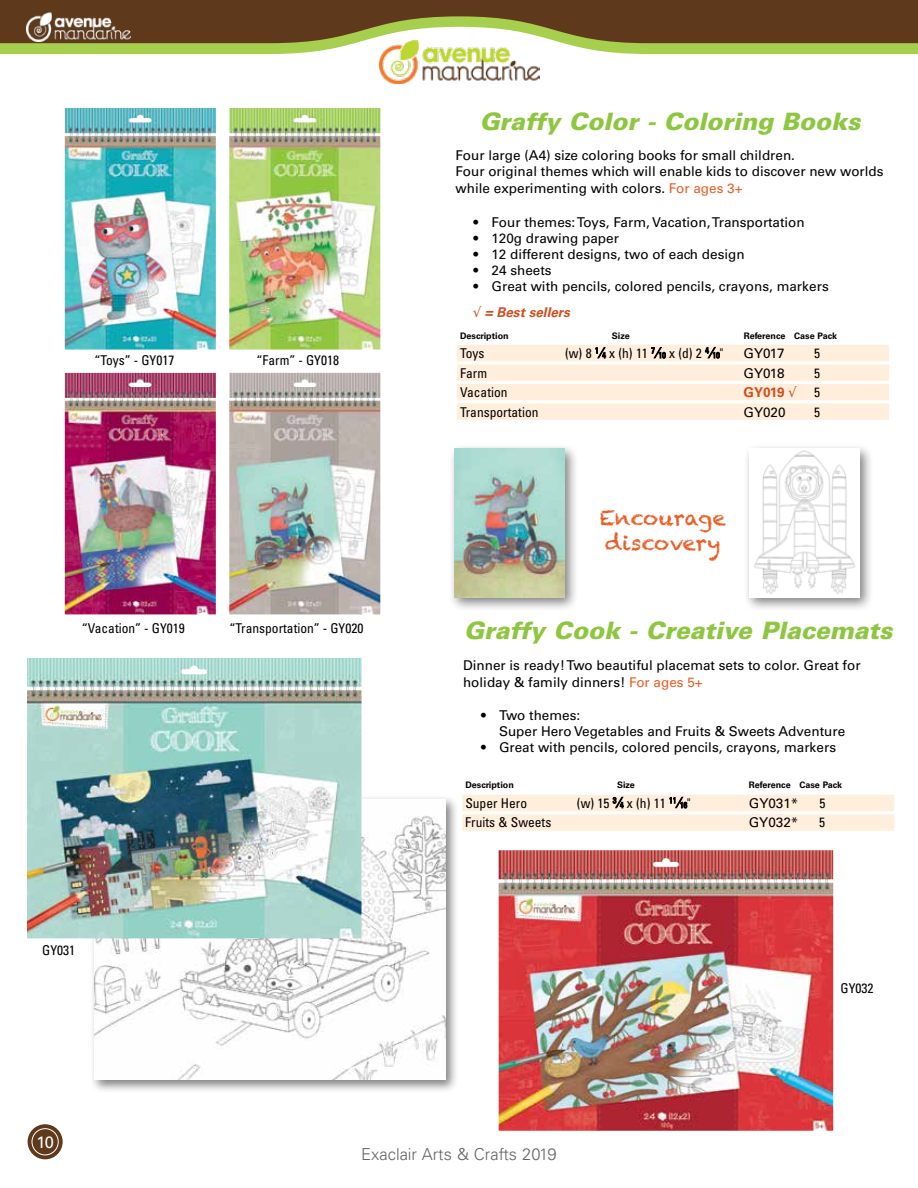
<style>
.page{position:relative;width:918px;height:1188px;background:#fff}
.page>*{position:absolute;margin:0;border:0;box-sizing:border-box;transform-origin:0 0}
.t1{font:italic 900 24px "Univers";color:#8dc63f}
.t2{font:21px/25.2px "Chalkduster";color:#ea5d25}
.t3{font:300 16.5px "Univers";color:#636466}
.t4{font:16.5px "Univers";color:#fff}
.t5{font:13.5px/16.6px "Univers";color:#000}
.t6{font:condensed 13.5px "Univers";color:#000}
.t7{font:700 13.5px "Univers";letter-spacing:-.01em;color:#d14e1d}
.t8{font:700 9px "Univers";color:#000}
.s1{color:#ea5d25}
.s2{color:#d14e1d}
.s3{font-weight:700;font-style:italic;color:#d14e1d}
.s4{font-style:italic;font-size:12.75px}
.s5{font-size:8.25px}
</style>
<div class="page">
<svg style="left:0;top:0;width:918px;height:54px;background:#796735"></svg>
<div style="left:28px;top:1124px;width:35px;height:35px;background:#5f391c;border-radius:50%"></div>
<div style="left:32px;top:1128px;width:27px;height:27px;border:1px solid #fff;border-radius:50%"></div>
<img style="left:380px;top:40px;width:160px;height:44px">
<img style="left:27px;top:13px;width:104px;height:28px">
<img style="left:65px;top:108px;width:151px;height:242px">
<img style="left:229px;top:108px;width:151px;height:242px">
<img style="left:65px;top:373px;width:151px;height:241px">
<img style="left:229px;top:373px;width:151px;height:241px">
<div style="left:457px;top:345px;width:432px;height:16px;background:#ffeedc"></div>
<div style="left:457px;top:364px;width:432px;height:17px;background:#ffeedc"></div>
<div style="left:457px;top:384px;width:432px;height:16px;background:#ffeedc"></div>
<div style="left:457px;top:403px;width:432px;height:17px;background:#ffeedc"></div>
<svg style="left:596px;top:347px;width:10px;height:11px"></svg>
<svg style="left:651px;top:347px;width:15px;height:11px"></svg>
<svg style="left:705px;top:347px;width:15px;height:11px"></svg>
<div style="left:448px;top:443px;width:132px;height:169px;background:#000;opacity:.5"></div>
<img style="left:454px;top:449px;width:111px;height:148px">
<div style="left:744px;top:443px;width:131px;height:169px;background:#000;opacity:.5"></div>
<img style="left:749px;top:449px;width:111px;height:148px">
<div style="left:462px;top:795px;width:432px;height:16px;background:#ffeedc"></div>
<div style="left:462px;top:814px;width:432px;height:17px;background:#ffeedc"></div>
<svg style="left:613px;top:797px;width:11px;height:11px"></svg>
<svg style="left:670px;top:797px;width:17px;height:11px"></svg>
<div style="left:90px;top:795px;width:369px;height:298px;background:#000;opacity:.5"></div>
<img style="left:94px;top:800px;width:352px;height:280px">
<img style="left:27px;top:658px;width:335px;height:280px">
<img style="left:499px;top:850px;width:334px;height:281px">
<p class="t6" style="left:95px;top:352px;width:81px">“Toys” - GY017</p>
<p class="t6" style="left:257px;top:352px;width:84px">“Farm” - GY018</p>
<p class="t6" style="left:82px;top:619px;width:104px">“Vacation” - GY019</p>
<p class="t6" style="left:230px;top:619px;width:135px">“Transportation” - GY020</p>
<p class="t6" style="left:42px;top:942px;width:34px">GY031</p>
<h1 class="t1" style="left:480px;top:107px;width:382px">Graffy Color - Coloring Books</h1>
<p class="t5" style="left:456px;top:147px;width:429px">Four large (A4) size coloring books for small children.<br>Four original themes which will enable kids to discover new worlds while experimenting with colors. <span class="s1">For ages 3+</span></p>
<p class="t5" style="left:474px;top:214px;width:333px">• Four themes: Toys, Farm, Vacation, Transportation</p>
<p class="t5" style="left:474px;top:230px;width:147px">• 120g drawing paper</p>
<p class="t5" style="left:474px;top:246px;width:273px">• 12 different designs, two of each design</p>
<p class="t5" style="left:474px;top:262px;width:80px">• 24 sheets</p>
<p class="t5" style="left:474px;top:274px;width:357px;line-height:25.2px">• Great with pencils, colored pencils, crayons, markers <span class="s2">√</span> <span class="s3">= Best sellers</span></p>
<p class="t8" style="left:460px;top:330px;width:50px">Description</p>
<p class="t8" style="left:612px;top:330px;width:19px">Size</p>
<p class="t8" style="left:744px;top:330px;width:95px">Reference Case Pack</p>
<p class="t6" style="left:460px;top:345px;width:26px">Toys</p>
<p class="t6" style="left:565px;top:345px;width:160px">(w) 8 <sup>1</sup><span class="s4">/</span><span class="s5">4</span> x (h) 11 <sup>7</sup><span class="s4">/</span><span class="s5">10</span> x (d) 2 <sup>4</sup><span class="s4">/</span><span class="s5">10</span>"</p>
<p class="t5" style="left:744px;top:345px;width:43px">GY017</p>
<p class="t6" style="left:814px;top:345px;width:7px">5</p>
<p class="t6" style="left:460px;top:364px;width:28px">Farm</p>
<p class="t5" style="left:744px;top:365px;width:43px">GY018</p>
<p class="t6" style="left:814px;top:364px;width:7px">5</p>
<p class="t6" style="left:460px;top:384px;width:49px">Vacation</p>
<p class="t7" style="left:744px;top:384px;width:54px">GY019 √</p>
<p class="t6" style="left:814px;top:384px;width:7px">5</p>
<p class="t6" style="left:460px;top:403px;width:80px">Transportation</p>
<p class="t5" style="left:744px;top:404px;width:44px">GY020</p>
<p class="t6" style="left:814px;top:403px;width:7px">5</p>
<h2 class="t2" style="left:600px;top:505px;width:128px">Encourage discovery</h2>
<h1 class="t1" style="left:464px;top:615px;width:430px">Graffy Cook - Creative Placemats</h1>
<p class="t5" style="left:463px;top:658px;width:399px;line-height:16.2px">Dinner is ready! Two beautiful placemat sets to color. Great for holiday &amp; family dinners! <span class="s1">For ages 5+</span></p>
<p class="t5" style="left:499px;top:707px;width:348px;line-height:16.2px;text-indent:-18px">• Two themes:<br>Super Hero Vegetables and Fruits &amp; Sweets Adventure</p>
<p class="t5" style="left:481px;top:739px;width:357px">• Great with pencils, colored pencils, crayons, markers</p>
<p class="t8" style="left:465px;top:780px;width:50px">Description</p>
<p class="t8" style="left:617px;top:780px;width:19px">Size</p>
<p class="t8" style="left:749px;top:780px;width:95px">Reference Case Pack</p>
<p class="t6" style="left:465px;top:795px;width:63px">Super Hero</p>
<p class="t6" style="left:577px;top:795px;width:115px">(w) 15 <sup>3</sup><span class="s4">/</span><span class="s5">4</span> x (h) 11 <sup>11</sup><span class="s4">/</span><span class="s5">16</span>"</p>
<p class="t5" style="left:749px;top:795px;width:51px">GY031*</p>
<p class="t6" style="left:819px;top:795px;width:7px">5</p>
<p class="t6" style="left:465px;top:814px;width:88px">Fruits &amp; Sweets</p>
<p class="t5" style="left:749px;top:814px;width:51px">GY032*</p>
<p class="t6" style="left:819px;top:814px;width:7px">5</p>
<p class="t6" style="left:841px;top:979px;width:34px">GY032</p>
<p class="t4" style="left:36px;top:1132px;width:19px">10</p>
<p class="t3" style="left:361px;top:1144px;width:197px">Exaclair Arts &amp; Crafts 2019</p>
</div>
